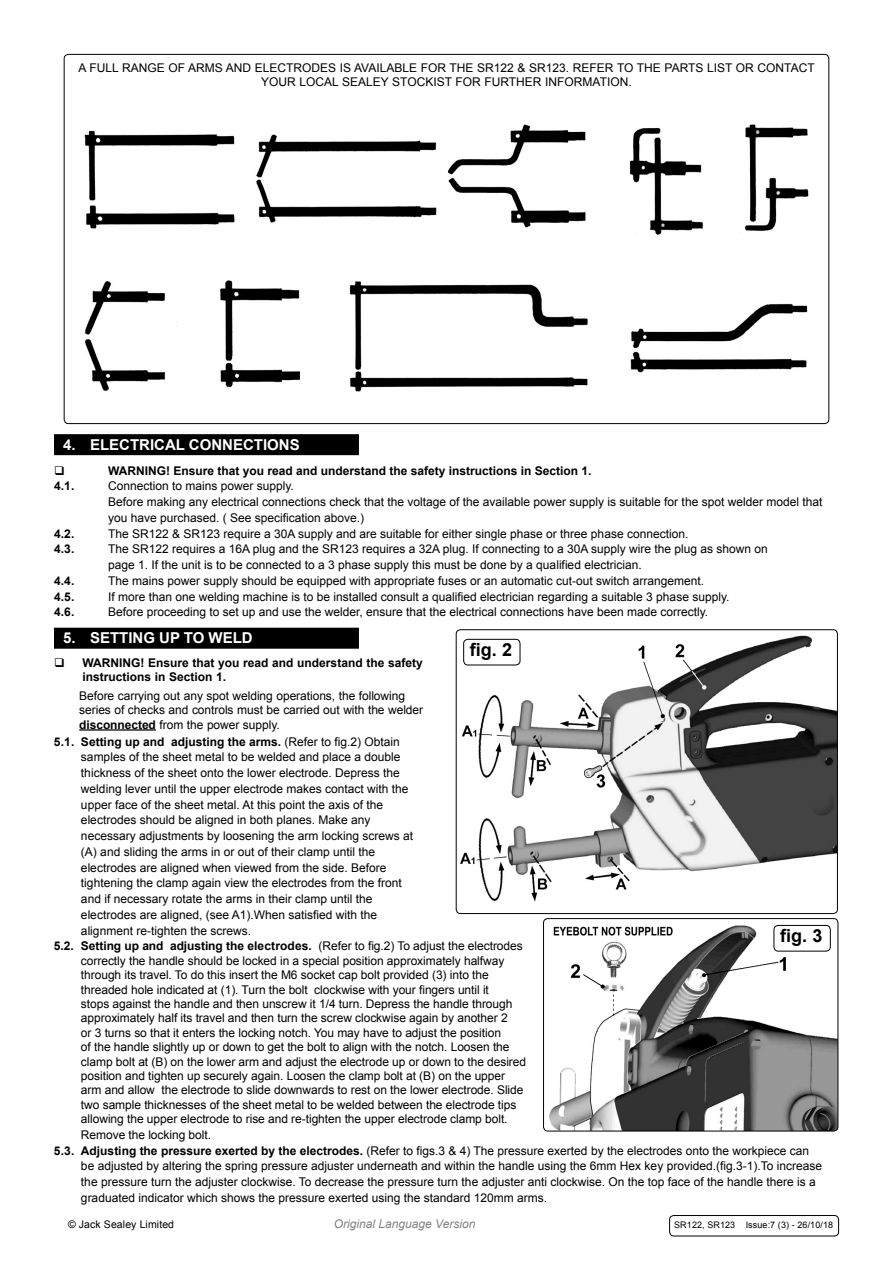
<style>
.page{position:relative;width:893px;height:1263px;background:#fff}
.page>*{position:absolute;margin:0;border:0;box-sizing:border-box;transform-origin:0 0}
.t1{font:700 18px "Arial";color:#000}
.t2{font:700 15px "Arial";color:#fff}
.t3{font:12px/14.4px "Arial";color:#000}
.t4{font:700 12px/14.4px "Arial";color:#000}
.t5{font:italic 12px "Arial";color:#808285}
.t6{font:10.5px "Arial";letter-spacing:.01em;color:#000}
.t7{font:9px "Arial";letter-spacing:.01em;color:#000}
.s1{font-weight:700}
.s2{font-weight:400}
</style>
<div class="page">
<div style="left:54px;top:434px;width:305px;height:21px;background:#000"></div>
<div style="left:54px;top:628px;width:305px;height:21px;background:#000"></div>
<hr style="left:79px;top:729px;width:77px;height:2px;background:#000">
<img style="left:543px;top:918px;width:295px;height:213px">
<div style="left:543px;top:918px;width:295px;height:213px;border:1px solid #000;border-radius:4px"></div>
<img style="left:456px;top:630px;width:380px;height:272px">
<div style="left:456px;top:629px;width:382px;height:285px;border:1px solid #000;border-radius:4px"></div>
<img style="left:84px;top:124px;width:725px;height:268px">
<div style="left:463px;top:639px;width:57px;height:26px;border:1px solid #000;border-radius:4px"></div>
<div style="left:774px;top:925px;width:57px;height:26px;border:1px solid #000;border-radius:4px"></div>
<div style="left:669px;top:1215px;width:170px;height:21px;border:1px solid #000;border-radius:4px"></div>
<p class="t3" style="left:78px;top:61px;width:738px;text-align:center">A FULL RANGE OF ARMS AND ELECTRODES IS AVAILABLE FOR THE SR122 &amp; SR123. REFER TO THE PARTS LIST OR CONTACT<br>YOUR LOCAL SEALEY STOCKIST FOR FURTHER INFORMATION.</p>
<p class="t2" style="left:63px;top:435px;width:238px">4. ELECTRICAL CONNECTIONS</p>
<p class="t4" style="left:108px;top:464px;width:485px">WARNING! Ensure that you read and understand the safety instructions in Section 1.</p>
<p class="t4" style="left:54px;top:479px;width:22px">4.1.</p>
<p class="t3" style="left:108px;top:478px;width:716px;line-height:15.8px">Connection to mains power supply.<br>Before making any electrical connections check that the voltage of the available power supply is suitable for the spot welder model that you have purchased. ( See specification above.)</p>
<p class="t4" style="left:54px;top:527px;width:22px">4.2.</p>
<p class="t3" style="left:108px;top:526px;width:582px">The SR122 &amp; SR123 require a 30A supply and are suitable for either single phase or three phase connection.</p>
<p class="t4" style="left:54px;top:542px;width:22px">4.3.</p>
<p class="t3" style="left:108px;top:541px;width:661px;line-height:15.8px">The SR122 requires a 16A plug and the SR123 requires a 32A plug. If connecting to a 30A supply wire the plug as shown on page 1. If the unit is to be connected to a 3 phase supply this must be done by a qualified electrician.</p>
<p class="t4" style="left:54px;top:574px;width:22px">4.4.</p>
<p class="t3" style="left:108px;top:574px;width:598px">The mains power supply should be equipped with appropriate fuses or an automatic cut-out switch arrangement.</p>
<p class="t4" style="left:54px;top:590px;width:22px">4.5.</p>
<p class="t3" style="left:108px;top:589px;width:623px">If more than one welding machine is to be installed consult a qualified electrician regarding a suitable 3 phase supply.</p>
<p class="t4" style="left:54px;top:605px;width:22px">4.6.</p>
<p class="t3" style="left:108px;top:605px;width:602px">Before proceeding to set up and use the welder, ensure that the electrical connections have been made correctly.</p>
<p class="t2" style="left:63px;top:628px;width:191px">5. SETTING UP TO WELD</p>
<p class="t4" style="left:83px;top:656px;width:342px;text-indent:-29px">❑ WARNING! Ensure that you read and understand the safety instructions in Section 1.</p>
<p class="t3" style="left:79px;top:689px;width:345px">Before carrying out any spot welding operations, the following series of checks and controls must be carried out with the welder <span class="s1">disconnected</span> from the power supply.</p>
<p class="t4" style="left:54px;top:735px;width:347px">5.1. Setting up and adjusting the arms. <span class="s2">(Refer to fig.2) Obtain</span></p>
<p class="t3" style="left:81px;top:750px;width:321px">samples of the sheet metal to be welded and place a double</p>
<p class="t3" style="left:81px;top:766px;width:320px">thickness of the sheet onto the lower electrode. Depress the</p>
<p class="t3" style="left:81px;top:782px;width:329px">welding lever until the upper electrode makes contact with the</p>
<p class="t3" style="left:81px;top:797px;width:304px">upper face of the sheet metal. At this point the axis of the</p>
<p class="t3" style="left:81px;top:813px;width:291px">electrodes should be aligned in both planes. Make any</p>
<p class="t3" style="left:81px;top:829px;width:334px">necessary adjustments by loosening the arm locking screws at</p>
<p class="t3" style="left:81px;top:845px;width:296px">(A) and sliding the arms in or out of their clamp until the</p>
<p class="t3" style="left:81px;top:860px;width:307px">electrodes are aligned when viewed from the side. Before</p>
<p class="t3" style="left:81px;top:876px;width:322px">tightening the clamp again view the electrodes from the front</p>
<p class="t3" style="left:81px;top:892px;width:293px">and if necessary rotate the arms in their clamp until the</p>
<p class="t3" style="left:81px;top:908px;width:298px">electrodes are aligned, (see A1).When satisfied with the</p>
<p class="t3" style="left:81px;top:923px;width:172px">alignment re-tighten the screws.</p>
<p class="t4" style="left:54px;top:939px;width:470px">5.2. Setting up and adjusting the electrodes. <span class="s2">(Refer to fig.2) To adjust the electrodes</span></p>
<p class="t3" style="left:81px;top:953px;width:447px">correctly the handle should be locked in a special position approximately halfway through its travel. To do this insert the M6 socket cap bolt provided (3) into the threaded hole indicated at (1). Turn the bolt clockwise with your fingers until it<br>stops against the handle and then unscrew it 1/4 turn. Depress the handle through approximately half its travel and then turn the screw clockwise again by another 2<br>or 3 turns so that it enters the locking notch. You may have to adjust the position<br>of the handle slightly up or down to get the bolt to align with the notch. Loosen the clamp bolt at (B) on the lower arm and adjust the electrode up or down to the desired position and tighten up securely again. Loosen the clamp bolt at (B) on the upper arm and allow the electrode to slide downwards to rest on the lower electrode. Slide two sample thicknesses of the sheet metal to be welded between the electrode tips allowing the upper electrode to rise and re-tighten the upper electrode clamp bolt.</p>
<p class="t3" style="left:81px;top:1128px;width:132px">Remove the locking bolt.</p>
<p class="t3" style="left:54px;top:1143px;width:757px"><span class="s1">5.3. Adjusting the pressure exerted by the electrodes.</span> (Refer to figs.3 &amp; 4) The pressure exerted by the electrodes onto the workpiece can</p>
<p class="t3" style="left:81px;top:1159px;width:743px">be adjusted by altering the spring pressure adjuster underneath and within the handle using the 6mm Hex key provided.(fig.3-1).To increase</p>
<p class="t3" style="left:81px;top:1175px;width:736px">the pressure turn the adjuster clockwise. To decrease the pressure turn the adjuster anti clockwise. On the top face of the handle there is a</p>
<p class="t3" style="left:81px;top:1191px;width:468px">graduated indicator which shows the pressure exerted using the standard 120mm arms.</p>
<h1 class="t1" style="left:470px;top:637px;width:44px">fig. 2</h1>
<h1 class="t1" style="left:780px;top:923px;width:44px">fig. 3</h1>
<p class="t6" style="left:68px;top:1217px;width:108px">© Jack Sealey Limited</p>
<p class="t5" style="left:334px;top:1216px;width:143px">Original Language Version</p>
<p class="t7" style="left:674px;top:1219px;width:160px">sR122, SR123 Issue:7 (3) - 26/10/18</p>
</div>
